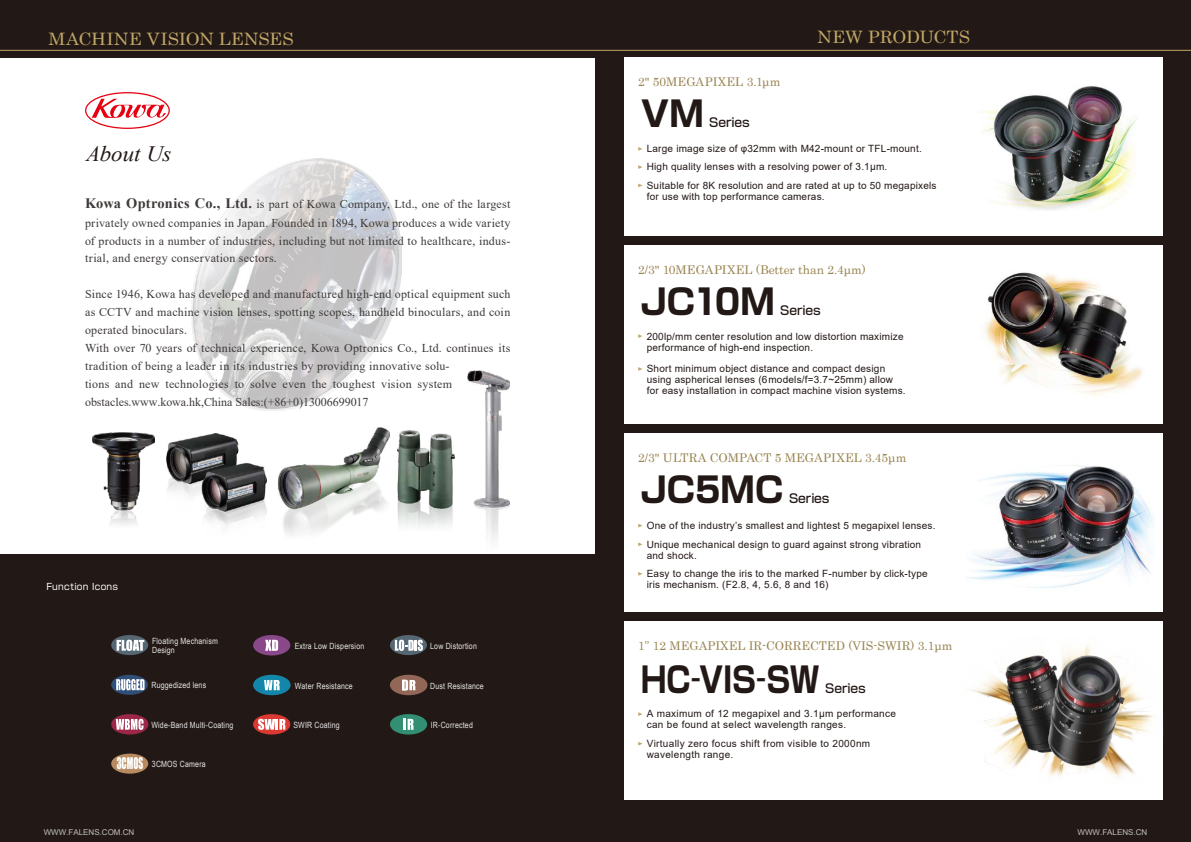
<style>
.page{position:relative;width:1191px;height:842px;background:#fff}
.page>*{position:absolute;margin:0;border:0;box-sizing:border-box;transform-origin:0 0}
.t1{font:700 35px "G Shin Go Pro";letter-spacing:-.015em;color:#221815}
.t2{font:700 35px "G Shin Go Pro";letter-spacing:-.015em;color:#221815;scale:.85 1}
.t3{font:italic 21.9px "Times New Roman";color:#221815;scale:1.05 1}
.t4{font:17.1px "Century";color:#c1a767;scale:1.05 1}
.t5{font:500 12.2px "G Shin Go Pro";letter-spacing:-.005em;color:#221815}
.t6{font:12px/18px "Times New Roman";letter-spacing:.02em;color:#3e3a39;text-align:justify}
.t7{font:12px "Century";color:#98834f}
.t8{font:10px/11px "Arial";letter-spacing:.02em;color:#221815}
.t9{font:9px "G Shin Go Pro";letter-spacing:.03em;color:#fff}
.t10{font:8.6px/8.6px "Arial Narrow";letter-spacing:.02em;color:#e6e6e6}
.t11{font:8px "Arial";color:#bfbfbf}
.s1{font-weight:700;font-size:14.4px}
.s2{font-family:"Impact";font-size:14.7px;color:#fff}
.s3{font-weight:400}
</style>
<div class="page">
<div style="left:595px;top:0;width:596px;height:842px;background:#221815"></div>
<div style="left:0;top:555px;width:595px;height:287px;background:#221815"></div>
<div style="left:0;top:0;width:595px;height:57px;background:#221815"></div>
<hr style="left:0;top:50px;width:1191px;height:1px;background:#c1a767">
<img style="left:191px;top:158px;width:210px;height:252px">
<img style="left:467px;top:370px;width:43px;height:185px">
<img style="left:93px;top:433px;width:62px;height:92px">
<img style="left:278px;top:427px;width:111px;height:108px">
<img style="left:398px;top:430px;width:57px;height:97px">
<img style="left:166px;top:434px;width:101px;height:92px">
<svg style="left:85px;top:92px;width:85px;height:37px"></svg>
<div style="left:111px;top:714px;width:37px;height:20px;background:#9d2748;border-radius:50%"></div>
<svg style="left:116px;top:719px;width:27px;height:11px"></svg>
<div style="left:253px;top:675px;width:38px;height:20px;background:#1486aa;border-radius:50%"></div>
<svg style="left:264px;top:680px;width:16px;height:10px"></svg>
<svg style="left:390px;top:635px;width:37px;height:20px"></svg>
<svg style="left:395px;top:640px;width:28px;height:11px"></svg>
<svg style="left:111px;top:675px;width:37px;height:20px"></svg>
<svg style="left:116px;top:679px;width:28px;height:11px"></svg>
<div style="left:253px;top:635px;width:37px;height:20px;background:#89488a;border-radius:50%"></div>
<svg style="left:265px;top:640px;width:13px;height:11px"></svg>
<svg style="left:111px;top:635px;width:37px;height:20px"></svg>
<svg style="left:117px;top:640px;width:27px;height:11px"></svg>
<div style="left:253px;top:714px;width:37px;height:20px;background:#da3932;border-radius:50%"></div>
<svg style="left:258px;top:719px;width:27px;height:11px"></svg>
<div style="left:390px;top:714px;width:37px;height:20px;background:#338f72;border-radius:50%"></div>
<svg style="left:403px;top:719px;width:10px;height:11px"></svg>
<div style="left:390px;top:675px;width:37px;height:20px;background:#936758;border-radius:50%"></div>
<svg style="left:402px;top:680px;width:13px;height:11px"></svg>
<div style="left:111px;top:754px;width:37px;height:20px;background:#b78a60;border-radius:50%"></div>
<div style="left:624px;top:57px;width:539px;height:179px;background:#fff"></div>
<div style="left:624px;top:434px;width:539px;height:178px;background:#fff"></div>
<img style="left:982px;top:86px;width:154px;height:124px">
<div style="left:624px;top:621px;width:539px;height:179px;background:#fff"></div>
<img style="left:971px;top:644px;width:182px;height:134px">
<div style="left:624px;top:245px;width:539px;height:179px;background:#fff"></div>
<img style="left:984px;top:272px;width:159px;height:124px">
<img style="left:966px;top:465px;width:187px;height:123px">
<svg style="left:638px;top:367px;width:4px;height:4px"></svg>
<svg style="left:638px;top:334px;width:4px;height:4px"></svg>
<svg style="left:638px;top:542px;width:4px;height:4px"></svg>
<svg style="left:638px;top:572px;width:4px;height:4px"></svg>
<svg style="left:638px;top:165px;width:4px;height:4px"></svg>
<svg style="left:638px;top:147px;width:4px;height:4px"></svg>
<svg style="left:638px;top:712px;width:4px;height:4px"></svg>
<h3 class="t4" style="left:48px;top:24px;width:235px">MACHINE VISION LENSES</h3>
<h2 class="t3" style="left:86px;top:139px;width:83px">About Us</h2>
<p class="t6" style="left:85px;top:195px;width:427px"><span class="s1">Kowa Optronics Co., Ltd.</span> is part of Kowa Company, Ltd., one of the largest privately owned companies in Japan. Founded in 1894, Kowa produces a wide variety of products in a number of industries, including but not limited to healthcare, indus&shy;trial, and energy conservation sectors.</p>
<p class="t6" style="left:85px;top:285px;width:427px;text-align:left">Since 1946, Kowa has developed and manufactured high-end optical equipment such as CCTV and machine vision lenses, spotting scopes, handheld binoculars, and coin operated binoculars.<br>With over 70 years of technical experience, Kowa Optronics Co., Ltd. continues its tradition of being a leader in its industries by providing innovative solu-<br>tions and new technologies to solve even the toughest vision system obstacles.www.kowa.hk,China Sales:(+86+0)13006699017</p>
<p class="t9" style="left:46px;top:580px;width:73px">Function Icons</p>
<p class="t10" style="left:152px;top:636px;width:67px">Floating Mechanism<br>Design</p>
<p class="t10" style="left:151px;top:680px;width:56px">Ruggedized lens</p>
<p class="t10" style="left:151px;top:720px;width:83px">Wide-Band Multi-Coating</p>
<p class="t10" style="left:117px;top:759px;width:91px"><span class="s2">3CMOS</span> 3CMOS Camera</p>
<p class="t10" style="left:295px;top:641px;width:71px">Extra Low Dispersion</p>
<p class="t10" style="left:295px;top:681px;width:60px">Water Resistance</p>
<p class="t10" style="left:430px;top:641px;width:48px">Low Distortion</p>
<p class="t10" style="left:430px;top:681px;width:55px">Dust Resistance</p>
<p class="t10" style="left:293px;top:721px;width:48px">SWIR Coating</p>
<p class="t10" style="left:431px;top:721px;width:44px">IR-Corrected</p>
<p class="t7" style="left:638px;top:72px;width:144px">2" 50MEGAPIXEL 3.1μm</p>
<h1 class="t1" style="left:641px;top:86px;width:65px">VM</h1>
<p class="t5" style="left:709px;top:113px;width:42px">Series</p>
<h3 class="t4" style="left:817px;top:23px;width:147px">NEW PRODUCTS</h3>
<p class="t8" style="left:647px;top:143px;width:276px">Large image size of φ32mm with M42-mount or TFL-mount.</p>
<p class="t8" style="left:647px;top:180px;width:291px">Suitable for 8K resolution and are rated at up to 50 megapixels for use with top performance cameras.</p>
<p class="t8" style="left:647px;top:161px;width:242px">High quality lenses with a resolving power of 3.1μm.</p>
<p class="t7" style="left:638px;top:260px;width:229px">2/3" 10MEGAPIXEL (Better than 2.4μm)</p>
<h1 class="t1" style="left:641px;top:274px;width:136px">JC10M</h1>
<p class="t5" style="left:780px;top:301px;width:42px">Series</p>
<p class="t8" style="left:647px;top:331px;width:258px">200lp/mm center resolution and low distortion maximize performance of high-end inspection.</p>
<p class="t8" style="left:647px;top:363px;width:260px">Short minimum object distance and compact design using aspherical lenses (6models/f=3.7~25mm) allow for easy installation in compact machine vision systems.</p>
<p class="t7" style="left:638px;top:448px;width:270px">2/3" ULTRA COMPACT 5 MEGAPIXEL 3.45μm</p>
<h1 class="t1" style="left:641px;top:462px;width:144px">JC5MC</h1>
<p class="t5" style="left:789px;top:489px;width:42px">Series</p>
<p class="t8" style="left:647px;top:520px;width:290px">One of the industry’s smallest and lightest 5 megapixel lenses.</p>
<p class="t8" style="left:647px;top:538px;width:276px">Unique mechanical design to guard against strong vibration and shock.</p>
<p class="t8" style="left:647px;top:568px;width:282px">Easy to change the iris to the marked F-number by click-type iris mechanism. (F2.8, 4, 5.6, 8 and 16)</p>
<p class="t7" style="left:638px;top:635px;width:316px">1” 12 MEGAPIXEL IR-CORRECTED (VIS-SWIR) 3.1μm</p>
<h1 class="t2" style="left:641px;top:652px;width:212px">HC<span class="s3">-</span>VIS<span class="s3">-</span>SW</h1>
<p class="t5" style="left:825px;top:678px;width:42px">Series</p>
<p class="t8" style="left:647px;top:708px;width:251px">A maximum of 12 megapixel and 3.1μm performance can be found at select wavelength ranges.</p>
<p class="t8" style="left:647px;top:738px;width:225px">Virtually zero focus shift from visible to 2000nm wavelength range.</p>
<p class="t11" style="left:44px;top:827px;width:92px">WWW.FALENS.COM.CN</p>
<p class="t11" style="left:1077px;top:827px;width:71px">WWW.FALENS.CN</p>
</div>
